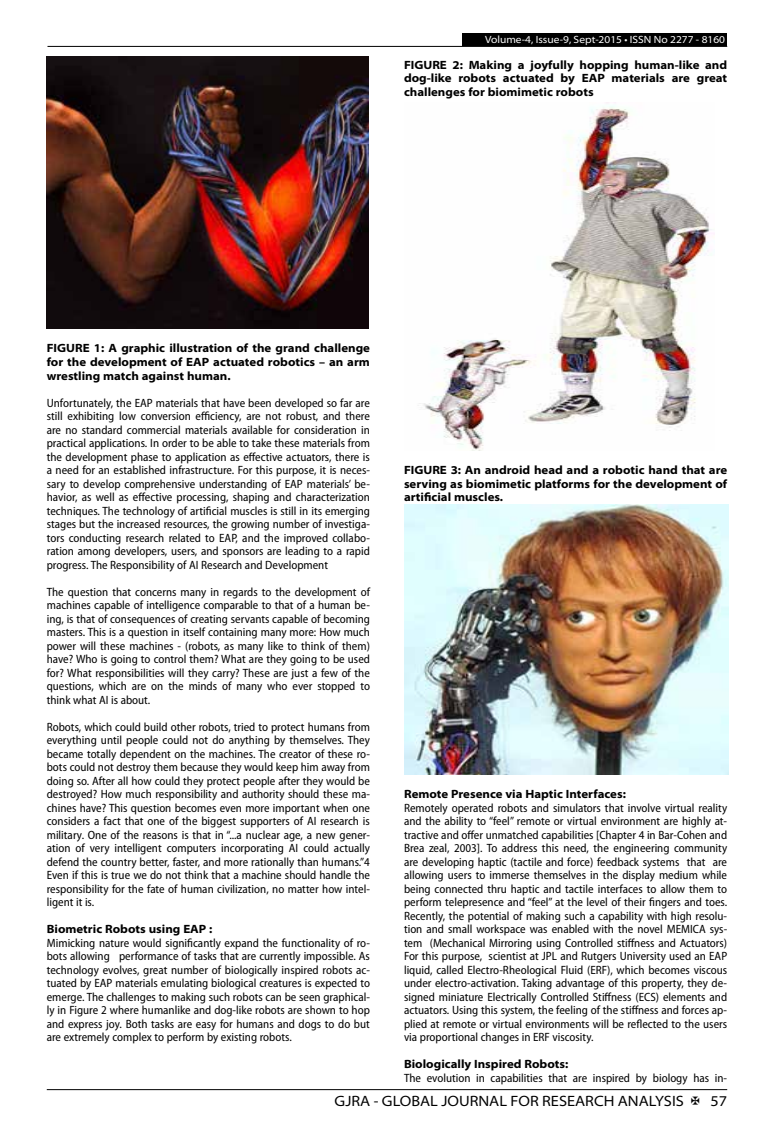
<style>
.page{position:relative;width:774px;height:1136px;background:#fff}
.page>*{position:absolute;margin:0;border:0;box-sizing:border-box;transform-origin:0 0}
.t1{font:semi-expanded 15px "Myriad Pro";color:#000}
.t2{font:semi-condensed 12px/13.5px "Myriad Pro";color:#000;text-align:justify}
.t3{font:700 semi-expanded 12px/13.5px "Myriad Pro";color:#000;text-align:justify}
.t4{font:semi-expanded 10.5px "Myriad Pro";color:#fff}
</style>
<div class="page">
<hr style="left:47px;top:1089px;width:680px;height:1px;background:#000">
<div style="left:462px;top:33px;width:265px;height:13px;background:#000"></div>
<hr style="left:47px;top:46px;width:680px;height:1px;background:#000">
<img style="left:47px;top:57px;width:322px;height:271px">
<img style="left:419px;top:102px;width:295px;height:348px">
<img style="left:404px;top:504px;width:324px;height:270px">
<p class="t4" style="left:485px;top:34px;width:241px">Volume-4, Issue-9, Sept-2015 • ISSN No 2277 - 8160</p>
<p class="t3" style="left:404px;top:58px;width:325px">FIGURE 2: Making a joyfully hopping human-like and dog-like robots actuated by EAP materials are great challenges for biomimetic robots</p>
<p class="t3" style="left:47px;top:342px;width:325px">FIGURE 1: A graphic illustration of the grand challenge for the development of EAP actuated robotics – an arm wrestling match against human.</p>
<p class="t2" style="left:47px;top:396px;width:325px">Unfortunately, the EAP materials that have been developed so far are still exhibiting low conversion efficiency, are not robust, and there are no standard commercial materials available for consideration in practical applications. In order to be able to take these materials from the development phase to application as effective actuators, there is a need for an established infrastructure. For this purpose, it is neces&shy;sary to develop comprehensive understanding of EAP materials’ be&shy;havior, as well as effective processing, shaping and characterization techniques. The technology of artificial muscles is still in its emerging stages but the increased resources, the growing number of investiga&shy;tors conducting research related to EAP, and the improved collabo&shy;ration among developers, users, and sponsors are leading to a rapid progress. The Responsibility of AI Research and Development</p>
<p class="t2" style="left:47px;top:585px;width:325px">The question that concerns many in regards to the development of machines capable of intelligence comparable to that of a human be&shy;ing, is that of consequences of creating servants capable of becoming masters. This is a question in itself containing many more: How much power will these machines - (robots, as many like to think of them) have? Who is going to control them? What are they going to be used for? What responsibilities will they carry? These are just a few of the questions, which are on the minds of many who ever stopped to think what AI is about.</p>
<p class="t2" style="left:47px;top:720px;width:325px">Robots, which could build other robots, tried to protect humans from everything until people could not do anything by themselves. They became totally dependent on the machines. The creator of these ro&shy;bots could not destroy them because they would keep him away from doing so. After all how could they protect people after they would be destroyed? How much responsibility and authority should these ma&shy;chines have? This question becomes even more important when one considers a fact that one of the biggest supporters of AI research is military. One of the reasons is that in “...a nuclear age, a new gener&shy;ation of very intelligent computers incorporating AI could actually defend the country better, faster, and more rationally than humans.”4<br>Even if this is true we do not think that a machine should handle the responsibility for the fate of human civilization, no matter how intel&shy;ligent it is.</p>
<p class="t3" style="left:47px;top:922px;width:167px">Biometric Robots using EAP :</p>
<p class="t2" style="left:47px;top:936px;width:325px">Mimicking nature would significantly expand the functionality of ro&shy;bots allowing performance of tasks that are currently impossible. As technology evolves, great number of biologically inspired robots ac&shy;tuated by EAP materials emulating biological creatures is expected to emerge. The challenges to making such robots can be seen graphical&shy;ly in Figure 2 where humanlike and dog-like robots are shown to hop and express joy. Both tasks are easy for humans and dogs to do but are extremely complex to perform by existing robots.</p>
<p class="t3" style="left:404px;top:463px;width:325px">FIGURE 3: An android head and a robotic hand that are serving as biomimetic platforms for the development of artificial muscles.</p>
<p class="t3" style="left:404px;top:787px;width:223px">Remote Presence via Haptic Interfaces:</p>
<p class="t2" style="left:404px;top:801px;width:325px">Remotely operated robots and simulators that involve virtual reality and the ability to “feel” remote or virtual environment are highly at&shy;tractive and offer unmatched capabilities [Chapter 4 in Bar-Cohen and Brea zeal, 2003]. To address this need, the engineering community are developing haptic (tactile and force) feedback systems that are allowing users to immerse themselves in the display medium while being connected thru haptic and tactile interfaces to allow them to perform telepresence and “feel” at the level of their fingers and toes.<br>Recently, the potential of making such a capability with high resolu&shy;tion and small workspace was enabled with the novel MEMICA sys&shy;tem (Mechanical Mirroring using Controlled stiffness and Actuators)<br>For this purpose, scientist at JPL and Rutgers University used an EAP liquid, called Electro-Rheological Fluid (ERF), which becomes viscous under electro-activation. Taking advantage of this property, they de&shy;signed miniature Electrically Controlled Stiffness (ECS) elements and actuators. Using this system, the feeling of the stiffness and forces ap&shy;plied at remote or virtual environments will be reflected to the users via proportional changes in ERF viscosity.</p>
<p class="t3" style="left:404px;top:1057px;width:166px">Biologically Inspired Robots:</p>
<p class="t2" style="left:404px;top:1071px;width:325px">The evolution in capabilities that are inspired by biology has in-</p>
<p class="t1" style="left:335px;top:1092px;width:351px">GJRA - GLOBAL JOURNAL FOR RESEARCH ANALYSIS</p>
<p class="t1" style="left:710px;top:1092px;width:18px">57</p>
</div>
